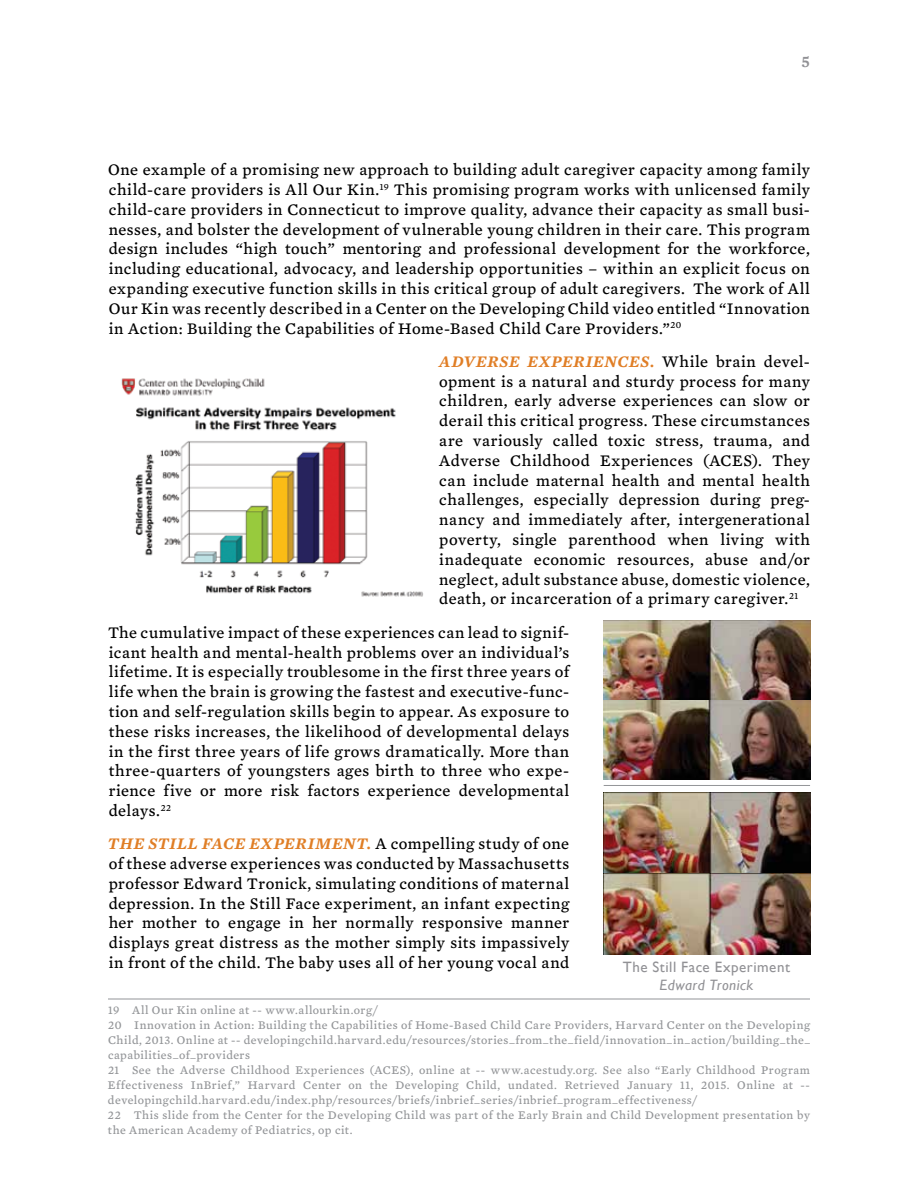
<style>
.page{position:relative;width:918px;height:1188px;background:#fff}
.page>*{position:absolute;margin:0;border:0;box-sizing:border-box;transform-origin:0 0}
.t1{font:16.5px/19.8px "Mercury Text G4";letter-spacing:.03em;color:#000;text-align:justify}
.t2{font:600 16.5px "Mercury Text G4";color:#919195}
.t3{font:15px "Gill Sans";letter-spacing:.035em;color:#919195}
.t4{font:italic 15px "Gill Sans";letter-spacing:.035em;color:#919195}
.t5{font:12px/15px "Mercury Text G4";letter-spacing:.045em;color:#939598}
.s1{font-weight:600;font-style:italic;color:#e07e26}
</style>
<div class="page">
<hr style="left:108px;top:999px;width:702px;height:1px;background:#939598">
<img style="left:121px;top:378px;width:302px;height:219px">
<img style="left:603px;top:620px;width:207px;height:160px">
<img style="left:603px;top:793px;width:207px;height:161px">
<hr style="left:604px;top:785px;width:206px;height:1px;background:#939598">
<p class="t2" style="left:801px;top:49px;width:10px">5</p>
<p class="t1" style="left:108px;top:159px;width:703px">One example of a promising new approach to building adult caregiver capacity among family child-care providers is All Our Kin.<sup>19</sup> This promising program works with unlicensed family child-care providers in Connecticut to improve quality, advance their capacity as small busi&shy;nesses, and bolster the development of vulnerable young children in their care. This program design includes “high touch” mentoring and professional development for the workforce, including educational, advocacy, and leadership opportunities – within an explicit focus on expanding executive function skills in this critical group of adult caregivers. The work of All Our Kin was recently described in a Center on the Developing Child video entitled “Innovation in Action: Building the Capabilities of Home-Based Child Care Providers.”<sup>20</sup></p>
<p class="t1" style="left:439px;top:351px;width:372px"><span class="s1">ADVERSE EXPERIENCES.</span> While brain devel&shy;opment is a natural and sturdy process for many children, early adverse experiences can slow or derail this critical progress. These circumstances are variously called toxic stress, trauma, and Adverse Childhood Experiences (ACES). They can include maternal health and mental health challenges, especially depression during preg&shy;nancy and immediately after, intergenerational poverty, single parenthood when living with inadequate economic resources, abuse and/or neglect, adult substance abuse, domestic violence, death, or incarceration of a primary caregiver.<sup>21</sup></p>
<p class="t1" style="left:108px;top:621px;width:463px">The cumulative impact of these experiences can lead to signif&shy;icant health and mental-health problems over an individual’s lifetime. It is especially troublesome in the first three years of life when the brain is growing the fastest and executive-func&shy;tion and self-regulation skills begin to appear. As exposure to these risks increases, the likelihood of developmental delays in the first three years of life grows dramatically. More than three-quarters of youngsters ages birth to three who expe&shy;rience five or more risk factors experience developmental delays.<sup>22</sup></p>
<p class="t1" style="left:108px;top:833px;width:463px"><span class="s1">THE STILL FACE EXPERIMENT.</span> A compelling study of one of these adverse experiences was conducted by Massachusetts professor Edward Tronick, simulating conditions of maternal depression. In the Still Face experiment, an infant expecting her mother to engage in her normally responsive manner displays great distress as the mother simply sits impassively in front of the child. The baby uses all of her young vocal and</p>
<p class="t5" style="left:108px;top:1002px;width:704px">19 All Our Kin online at -- www.allourkin.org/<br>20 Innovation in Action: Building the Capabilities of Home-Based Child Care Providers, Harvard Center on the Developing Child, 2013. Online at -- developingchild.harvard.edu/resources/stories_from_the_field/innovation_in_action/building_the_ capabilities_of_providers<br>21 See the Adverse Childhood Experiences (ACES), online at -- www.acestudy.org. See also “Early Childhood Program Effectiveness InBrief,” Harvard Center on the Developing Child, undated. Retrieved January 11, 2015. Online at -- developingchild.harvard.edu/index.php/resources/briefs/inbrief_series/inbrief_program_effectiveness/<br>22 This slide from the Center for the Developing Child was part of the Early Brain and Child Development presentation by the American Academy of Pediatrics, op cit.</p>
<p class="t3" style="left:623px;top:958px;width:169px">The Still Face Experiment</p>
<p class="t4" style="left:660px;top:976px;width:95px">Edward Tronick</p>
</div>
